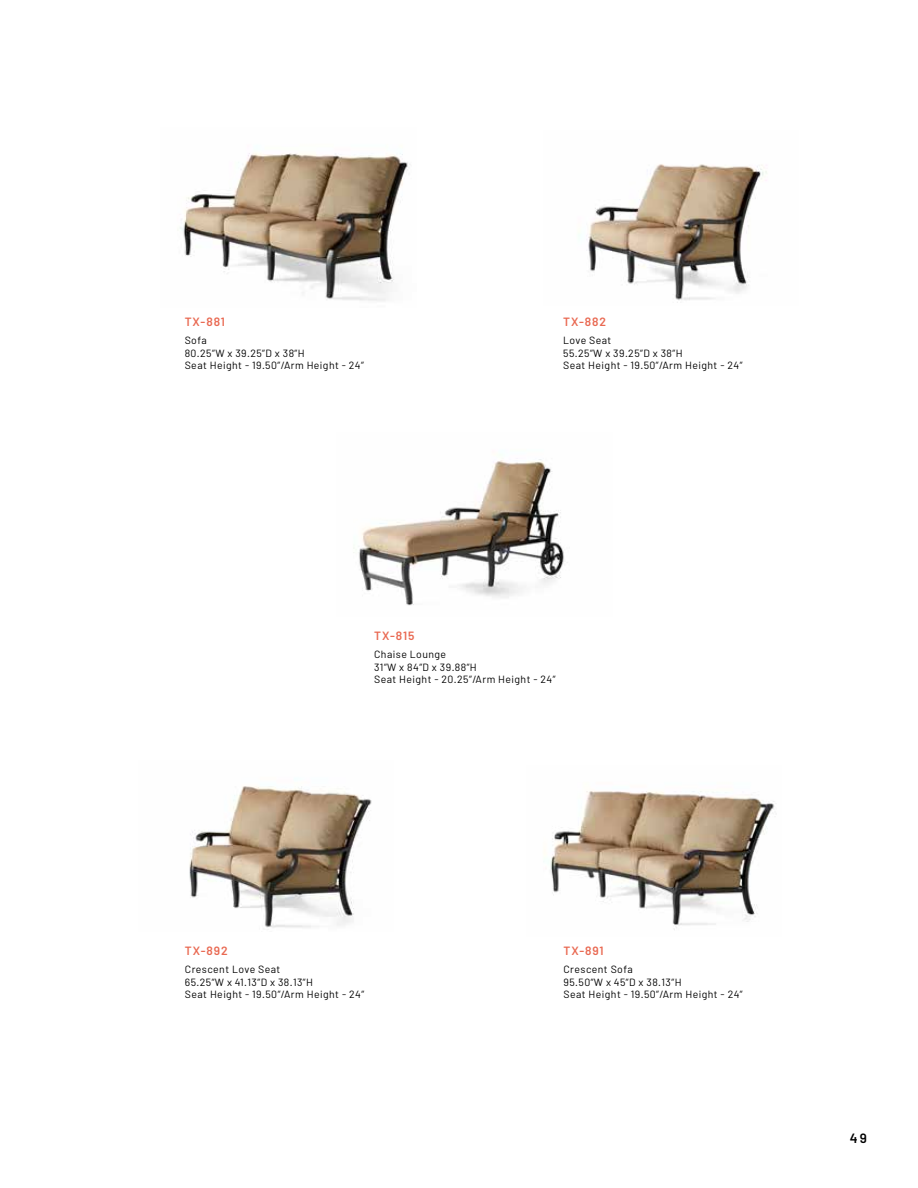
<style>
.page{position:relative;width:918px;height:1188px;background:#fff}
.page>*{position:absolute;margin:0;border:0;box-sizing:border-box;transform-origin:0 0}
.t1{font:600 13.5px "Barlow";color:#000}
.t2{font:600 12px "Barlow";letter-spacing:.08em;color:#e96952}
.t3{font:10.5px/12.6px "Barlow";letter-spacing:.04em;color:#000}
</style>
<div class="page">
<img style="left:353px;top:459px;width:215px;height:147px">
<img style="left:180px;top:153px;width:228px;height:148px">
<img style="left:550px;top:791px;width:225px;height:139px">
<img style="left:579px;top:164px;width:188px;height:139px">
<img style="left:189px;top:786px;width:183px;height:142px">
<p class="t2" style="left:185px;top:314px;width:42px">TX-881</p>
<p class="t3" style="left:185px;top:334px;width:181px">Sofa<br>80.25”W x 39.25”D x 38”H<br>Seat Height - 19.50”/Arm Height - 24”</p>
<p class="t2" style="left:563px;top:314px;width:45px">TX-882</p>
<p class="t3" style="left:563px;top:334px;width:181px">Love Seat<br>55.25”W x 39.25”D x 38”H<br>Seat Height - 19.50”/Arm Height - 24”</p>
<p class="t2" style="left:374px;top:628px;width:42px">TX-815</p>
<p class="t3" style="left:374px;top:648px;width:183px">Chaise Lounge<br>31”W x 84”D x 39.88”H<br>Seat Height - 20.25”/Arm Height - 24”</p>
<p class="t2" style="left:185px;top:943px;width:44px">TX-892</p>
<p class="t3" style="left:185px;top:963px;width:181px">Crescent Love Seat<br>65.25”W x 41.13”D x 38.13”H<br>Seat Height - 19.50”/Arm Height - 24”</p>
<p class="t2" style="left:564px;top:943px;width:42px">TX-891</p>
<p class="t3" style="left:564px;top:963px;width:181px">Crescent Sofa<br>95.50”W x 45”D x 38.13”H<br>Seat Height - 19.50”/Arm Height - 24”</p>
<p class="t1" style="left:850px;top:1130px;width:19px">49</p>
</div>
